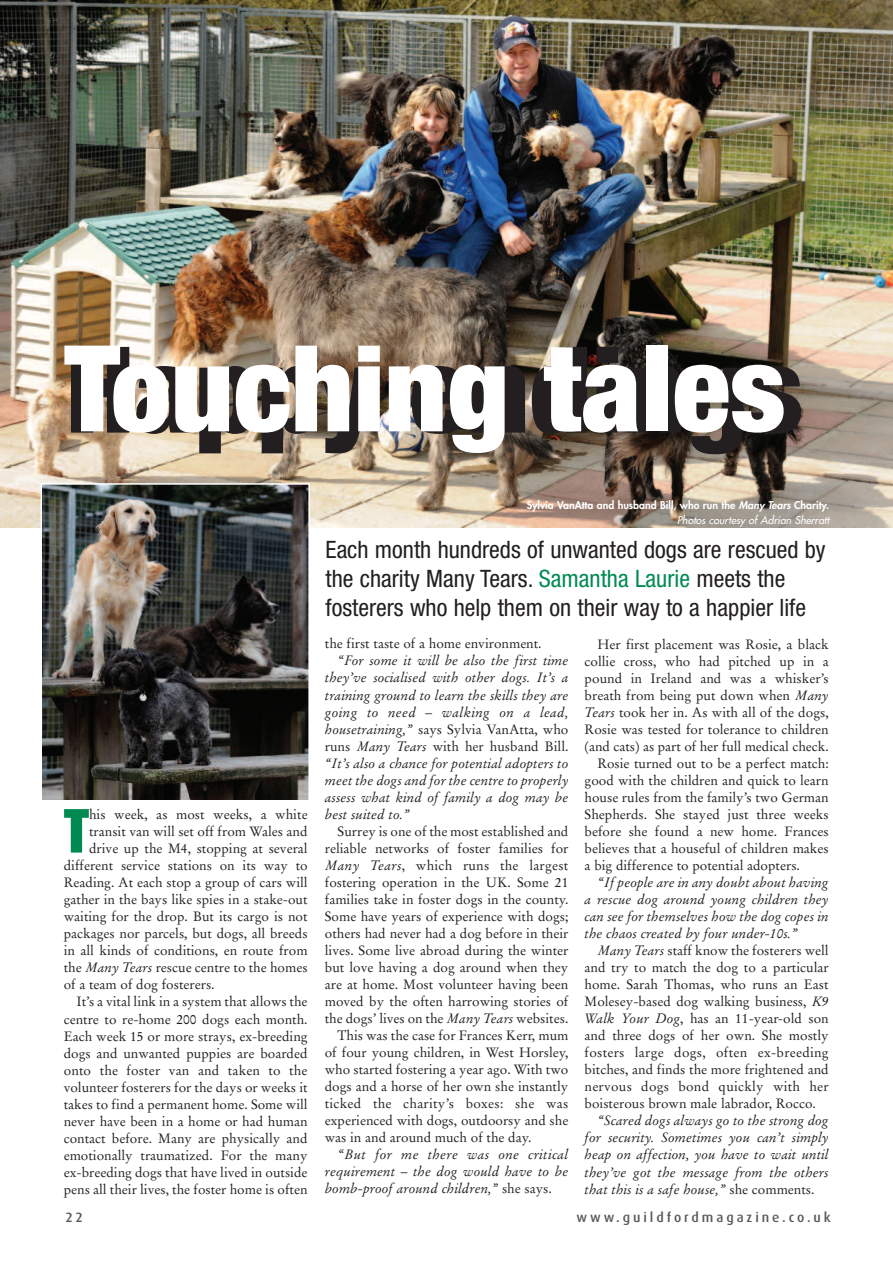
<style>
.page{position:relative;width:893px;height:1263px;background:#fff}
.page>*{position:absolute;margin:0;border:0;box-sizing:border-box;transform-origin:0 0}
.t1{font:900 condensed 120px "Helvetica Neue";letter-spacing:-.295em;color:#fff}
.t2{font:55.05px "Impact";color:#008a52}
.t3{font:condensed 24px/28.8px "Helvetica Neue";color:#231f20}
.t4{font:13.5px/17px "Stempel Garamond";color:#231f20;text-align:justify}
.t5{font:italic 13.5px/17px "Stempel Garamond";color:#231f20;text-align:justify}
.t6{font:13.5px "Stempel Garamond";letter-spacing:.02em;color:#231f20}
.t7{font:500 13.5px "Dax";letter-spacing:.22em;color:#57585a}
.t8{font:800 10.5px/14.2px "Futura";color:#fff;text-align:right}
.s1{color:#231f20}
.s2{font-style:italic}
.s3{font-weight:400;font-style:italic}
.s4{color:#008a52}
.s5{font-style:normal}
</style>
<div class="page">
<img style="left:0;top:0;width:893px;height:527px">
<img style="left:44px;top:486px;width:263px;height:312px">
<div style="left:41px;top:483px;width:269px;height:318px;border:2px solid #fff"></div>
<h1 class="t1" style="left:64px;top:315px;width:740px">T<span class="s1">H</span>o<span class="s1">a</span>u<span class="s1">p</span>c<span class="s1">p</span>h<span class="s1">y</span>i n<span class="s1">e</span>g<span class="s1">n d</span>t a<span class="s1">i n</span>l e<span class="s1">g</span>s<span class="s1">s</span></h1>
<p class="t8" style="left:527px;top:499px;width:304px">Sylvia VanAtta and husband Bill, who run the <span class="s2">Many Tears</span> Charity.<br><span class="s3">Photos courtesy of Adrian Sherratt</span></p>
<h2 class="t2" style="left:64px;top:797px;width:27px">T</h2>
<p class="t4" style="left:89px;top:807px;width:220px">his week, as most weeks, a white</p>
<p class="t4" style="left:89px;top:824px;width:220px">transit van will set off from Wales and</p>
<p class="t4" style="left:89px;top:841px;width:220px">drive up the M4, stopping at several</p>
<p class="t4" style="left:64px;top:858px;width:245px">different service stations on its way to</p>
<p class="t4" style="left:64px;top:875px;width:245px">Reading. At each stop a group of cars will</p>
<p class="t4" style="left:64px;top:892px;width:245px">gather in the bays like spies in a stake-out</p>
<p class="t4" style="left:64px;top:909px;width:245px">waiting for the drop. But its cargo is not</p>
<p class="t4" style="left:64px;top:926px;width:245px">packages nor parcels, but dogs, all breeds</p>
<p class="t4" style="left:64px;top:943px;width:245px">in all kinds of conditions, en route from</p>
<p class="t4" style="left:64px;top:960px;width:245px">the <span class="s2">Many Tears</span> rescue centre to the homes</p>
<p class="t4" style="left:64px;top:977px;width:152px">of a team of dog fosterers.</p>
<p class="t4" style="left:76px;top:994px;width:233px">It’s a vital link in a system that allows the</p>
<p class="t4" style="left:64px;top:1012px;width:245px">centre to re-home 200 dogs each month.</p>
<p class="t4" style="left:64px;top:1029px;width:245px">Each week 15 or more strays, ex-breeding</p>
<p class="t4" style="left:64px;top:1046px;width:245px">dogs and unwanted puppies are boarded</p>
<p class="t4" style="left:64px;top:1063px;width:245px">onto the foster van and taken to the</p>
<p class="t4" style="left:64px;top:1080px;width:245px">volunteer fosterers for the days or weeks it</p>
<p class="t4" style="left:64px;top:1097px;width:245px">takes to find a permanent home. Some will</p>
<p class="t4" style="left:64px;top:1114px;width:245px">never have been in a home or had human</p>
<p class="t4" style="left:64px;top:1131px;width:245px">contact before. Many are physically and</p>
<p class="t4" style="left:64px;top:1148px;width:245px">emotionally traumatized. For the many</p>
<p class="t4" style="left:64px;top:1165px;width:245px">ex-breeding dogs that have lived in outside</p>
<p class="t4" style="left:64px;top:1182px;width:245px">pens all their lives, the foster home is often</p>
<h3 class="t3" style="left:326px;top:537px;width:502px">Each month hundreds of unwanted dogs are rescued by the charity Many Tears. <span class="s4">Samantha Laurie</span> meets the fosterers who help them on their way to a happier life</h3>
<p class="t4" style="left:325px;top:636px;width:218px">the first taste of a home environment.</p>
<p class="t5" style="left:325px;top:653px;width:245px;text-indent:13px">“For some it will be also the first time they’ve socialised with other dogs. It’s a training ground to learn the skills they are going to need – walking on a lead, housetraining,” <span class="s5">says Sylvia VanAtta, who runs</span> Many Tears <span class="s5">with her husband Bill. </span>“It’s also a chance for potential adopters to meet the dogs and for the centre to properly assess what kind of family a dog may be best suited to.”</p>
<p class="t4" style="left:338px;top:824px;width:232px">Surrey is one of the most established and</p>
<p class="t4" style="left:325px;top:841px;width:245px">reliable networks of foster families for</p>
<p class="t6" style="left:325px;top:859px;width:245px"><span class="s2">Many Tears</span>, which runs the largest</p>
<p class="t4" style="left:325px;top:875px;width:245px">fostering operation in the UK. Some 21</p>
<p class="t4" style="left:325px;top:892px;width:245px">families take in foster dogs in the county.</p>
<p class="t4" style="left:325px;top:909px;width:245px">Some have years of experience with dogs;</p>
<p class="t4" style="left:325px;top:926px;width:245px">others had never had a dog before in their</p>
<p class="t4" style="left:325px;top:943px;width:245px">lives. Some live abroad during the winter</p>
<p class="t4" style="left:325px;top:960px;width:245px">but love having a dog around when they</p>
<p class="t4" style="left:325px;top:977px;width:245px">are at home. Most volunteer having been</p>
<p class="t4" style="left:325px;top:994px;width:245px">moved by the often harrowing stories of</p>
<p class="t4" style="left:325px;top:1011px;width:245px">the dogs’ lives on the <span class="s2">Many Tears</span> websites.</p>
<p class="t4" style="left:338px;top:1028px;width:232px">This was the case for Frances Kerr, mum</p>
<p class="t4" style="left:325px;top:1045px;width:245px">of four young children, in West Horsley,</p>
<p class="t4" style="left:325px;top:1062px;width:245px">who started fostering a year ago. With two</p>
<p class="t4" style="left:325px;top:1079px;width:245px">dogs and a horse of her own she instantly</p>
<p class="t6" style="left:325px;top:1097px;width:245px">ticked the charity’s boxes: she was</p>
<p class="t4" style="left:325px;top:1113px;width:245px">experienced with dogs, outdoorsy and she</p>
<p class="t4" style="left:325px;top:1130px;width:208px">was in and around much of the day.</p>
<p class="t5" style="left:325px;top:1147px;width:245px;text-indent:13px">“But for me there was one critical requirement – the dog would have to be bomb-proof around children,” <span class="s5">she says.</span></p>
<p class="t4" style="left:597px;top:637px;width:233px">Her first placement was Rosie, a black</p>
<p class="t4" style="left:585px;top:654px;width:246px">collie cross, who had pitched up in a</p>
<p class="t4" style="left:585px;top:671px;width:246px">pound in Ireland and was a whisker’s</p>
<p class="t4" style="left:585px;top:688px;width:246px">breath from being put down when <span class="s2">Many</span></p>
<p class="t4" style="left:585px;top:705px;width:246px"><span class="s2">Tears</span> took her in. As with all of the dogs,</p>
<p class="t4" style="left:585px;top:722px;width:246px">Rosie was tested for tolerance to children</p>
<p class="t4" style="left:585px;top:739px;width:246px">(and cats) as part of her full medical check.</p>
<p class="t4" style="left:597px;top:756px;width:233px">Rosie turned out to be a perfect match:</p>
<p class="t4" style="left:585px;top:773px;width:246px">good with the children and quick to learn</p>
<p class="t4" style="left:585px;top:790px;width:246px">house rules from the family’s two German</p>
<p class="t4" style="left:585px;top:807px;width:246px">Shepherds. She stayed just three weeks</p>
<p class="t4" style="left:585px;top:824px;width:246px">before she found a new home. Frances</p>
<p class="t4" style="left:585px;top:841px;width:246px">believes that a houseful of children makes</p>
<p class="t4" style="left:585px;top:858px;width:217px">a big difference to potential adopters.</p>
<p class="t5" style="left:585px;top:875px;width:246px;text-indent:13px">“If people are in any doubt about having a rescue dog around young children they can see for themselves how the dog copes in the chaos created by four under-10s.”</p>
<p class="t4" style="left:585px;top:943px;width:246px;text-indent:13px"><span class="s2">Many Tears</span> staff know the fosterers well and try to match the dog to a particular home. Sarah Thomas, who runs an East Molesey-based dog walking business, <span class="s2">K9<br>Walk Your Dog</span>, has an 11-year-old son and three dogs of her own. She mostly fosters large dogs, often ex-breeding bitches, and finds the more frightened and nervous dogs bond quickly with her boisterous brown male labrador, Rocco.</p>
<p class="t5" style="left:585px;top:1113px;width:246px;text-indent:13px">“Scared dogs always go to the strong dog for security. Sometimes you can’t simply heap on affection, you have to wait until they’ve got the message from the others that this is a safe house,” <span class="s5">she comments.</span></p>
<p class="t7" style="left:65px;top:1211px;width:19px">22</p>
<p class="t7" style="left:577px;top:1211px;width:256px">www.guildfordmagazine.co.uk</p>
</div>
